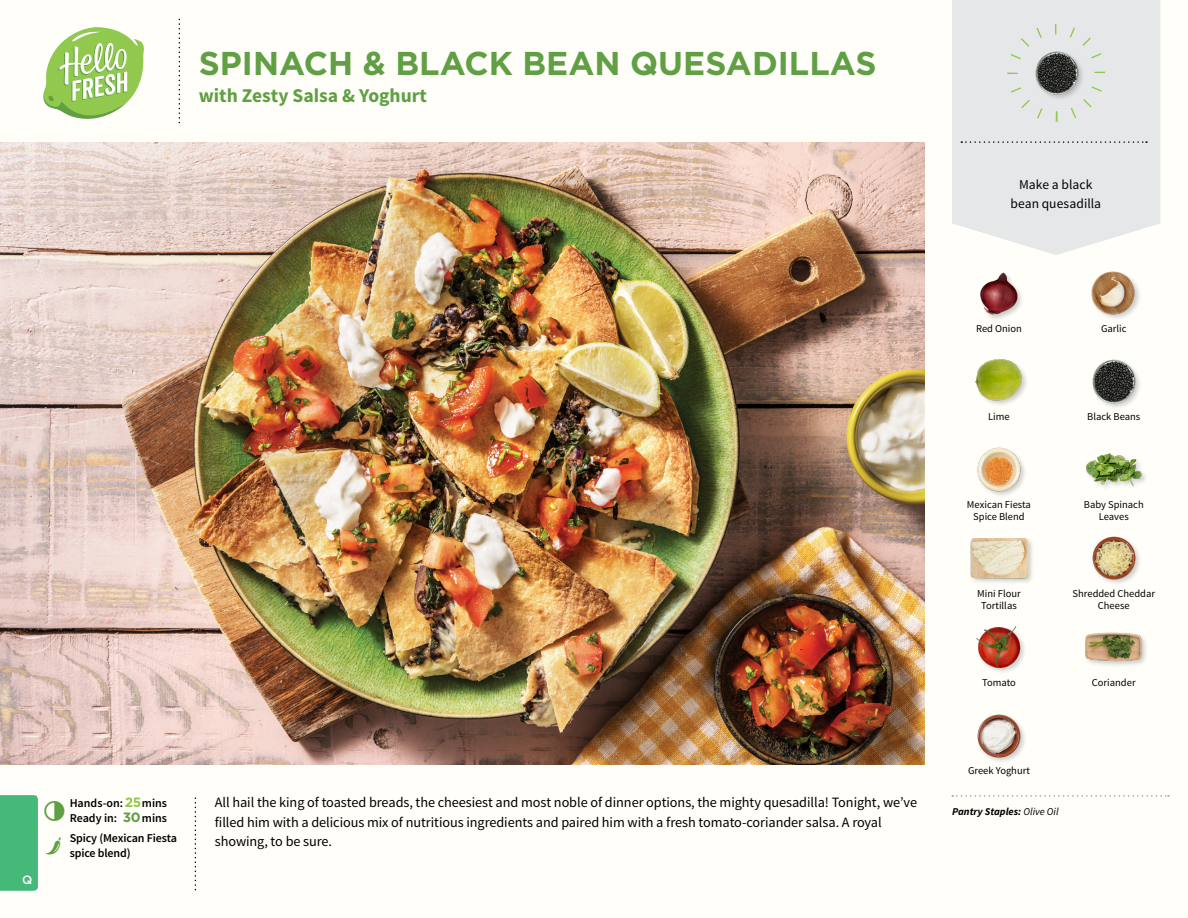
<style>
.page{position:relative;width:1188px;height:918px;background:#fffef9}
.page>*{position:absolute;margin:0;border:0;box-sizing:border-box;transform-origin:0 0}
.t1{font:700 33px "Gotham";color:#609f43}
.t2{font:700 19.5px "Source Sans Pro";color:#609f43}
.t3{font:14.25px/19.5px "Source Sans Pro";letter-spacing:-.005em;color:#000}
.t4{font:13.5px/18.9px "Source Sans Pro";letter-spacing:.005em;color:#000;text-align:center}
.t5{font:600 12px/15px "Source Sans Pro";letter-spacing:-.01em;color:#000}
.t6{font:500 12px "Gotham";color:#fff}
.t7{font:10.5px/12px "Source Sans Pro";color:#000;text-align:center}
.t8{font:italic 700 10.5px "Source Sans Pro";color:#000}
.s1{font-family:"Gotham";font-weight:700;font-size:13.5px;color:#91c84e}
.s2{font-family:"Gotham";font-weight:700;font-size:13.5px;color:#609f43}
.s3{font-weight:400}
</style>
<div class="page">
<svg style="left:43px;top:27px;width:101px;height:92px"></svg>
<div style="left:0;top:795px;width:38px;height:96px;background:#44b978"></div>
<svg style="left:952px;top:0;width:208px;height:255px;background:#e7e8e9"></svg>
<svg style="left:961px;top:141px;width:186px;height:2px"></svg>
<div style="left:1007px;top:24px;width:98px;height:98px;border:11px dashed #91c84e;border-radius:50%"></div>
<img style="left:0;top:142px;width:925px;height:623px">
<svg style="left:952px;top:795px;width:217px;height:2px"></svg>
<img style="left:976px;top:626px;width:48px;height:46px">
<img style="left:977px;top:714px;width:48px;height:48px">
<div style="left:1084px;top:631px;width:64px;height:37px;background:#000;opacity:.2"></div>
<img style="left:1085px;top:631px;width:57px;height:37px">
<div style="left:969px;top:536px;width:65px;height:49px;background:#000;opacity:.2"></div>
<img style="left:970px;top:536px;width:58px;height:49px">
<div style="left:1084px;top:452px;width:65px;height:41px;background:#000;opacity:.2"></div>
<img style="left:1085px;top:452px;width:58px;height:41px">
<img style="left:1092px;top:536px;width:48px;height:48px">
<img style="left:1092px;top:359px;width:48px;height:49px">
<img style="left:1028px;top:44px;width:58px;height:57px">
<img style="left:977px;top:447px;width:48px;height:49px">
<div style="left:975px;top:358px;width:54px;height:50px;background:#000;opacity:.2"></div>
<img style="left:975px;top:358px;width:50px;height:49px">
<img style="left:1091px;top:271px;width:49px;height:48px">
<img style="left:980px;top:272px;width:42px;height:47px">
<h1 class="t1" style="left:199px;top:41px;width:679px">SPINACH &amp; BLACK BEAN QUESADILLAS</h1>
<h2 class="t2" style="left:199px;top:83px;width:230px">with Zesty Salsa &amp; Yoghurt</h2>
<p class="t4" style="left:1010px;top:175px;width:92px">Make a black bean quesadilla</p>
<p class="t6" style="left:22px;top:872px;width:12px">Q</p>
<p class="t5" style="left:70px;top:796px;width:99px">Hands-on:<span class="s1">25</span>mins<br>Ready in: <span class="s2">30</span>mins</p>
<p class="t3" style="left:215px;top:793px;width:704px">All hail the king of toasted breads, the cheesiest and most noble of dinner options, the mighty quesadilla! Tonight, we’ve filled him with a delicious mix of nutritious ingredients and paired him with a fresh tomato-coriander salsa. A royal showing, to be sure.</p>
<p class="t5" style="left:70px;top:830px;width:109px">Spicy (Mexican Fiesta spice blend)</p>
<p class="t7" style="left:976px;top:322px;width:47px">Red Onion</p>
<p class="t7" style="left:1101px;top:322px;width:27px">Garlic</p>
<p class="t7" style="left:988px;top:411px;width:23px">Lime</p>
<p class="t7" style="left:1087px;top:411px;width:55px">Black Beans</p>
<p class="t7" style="left:967px;top:499px;width:66px">Mexican Fiesta<br>Spice Blend</p>
<p class="t7" style="left:977px;top:587px;width:45px">Mini Flour<br>Tortillas</p>
<p class="t7" style="left:1084px;top:499px;width:61px">Baby Spinach<br>Leaves</p>
<p class="t7" style="left:1073px;top:587px;width:84px">Shredded Cheddar<br>Cheese</p>
<p class="t7" style="left:982px;top:677px;width:35px">Tomato</p>
<p class="t7" style="left:1092px;top:677px;width:45px">Coriander</p>
<p class="t7" style="left:968px;top:765px;width:63px">Greek Yoghurt</p>
<p class="t8" style="left:952px;top:805px;width:108px">Pantry Staples: <span class="s3">Olive Oil</span></p>
</div>
